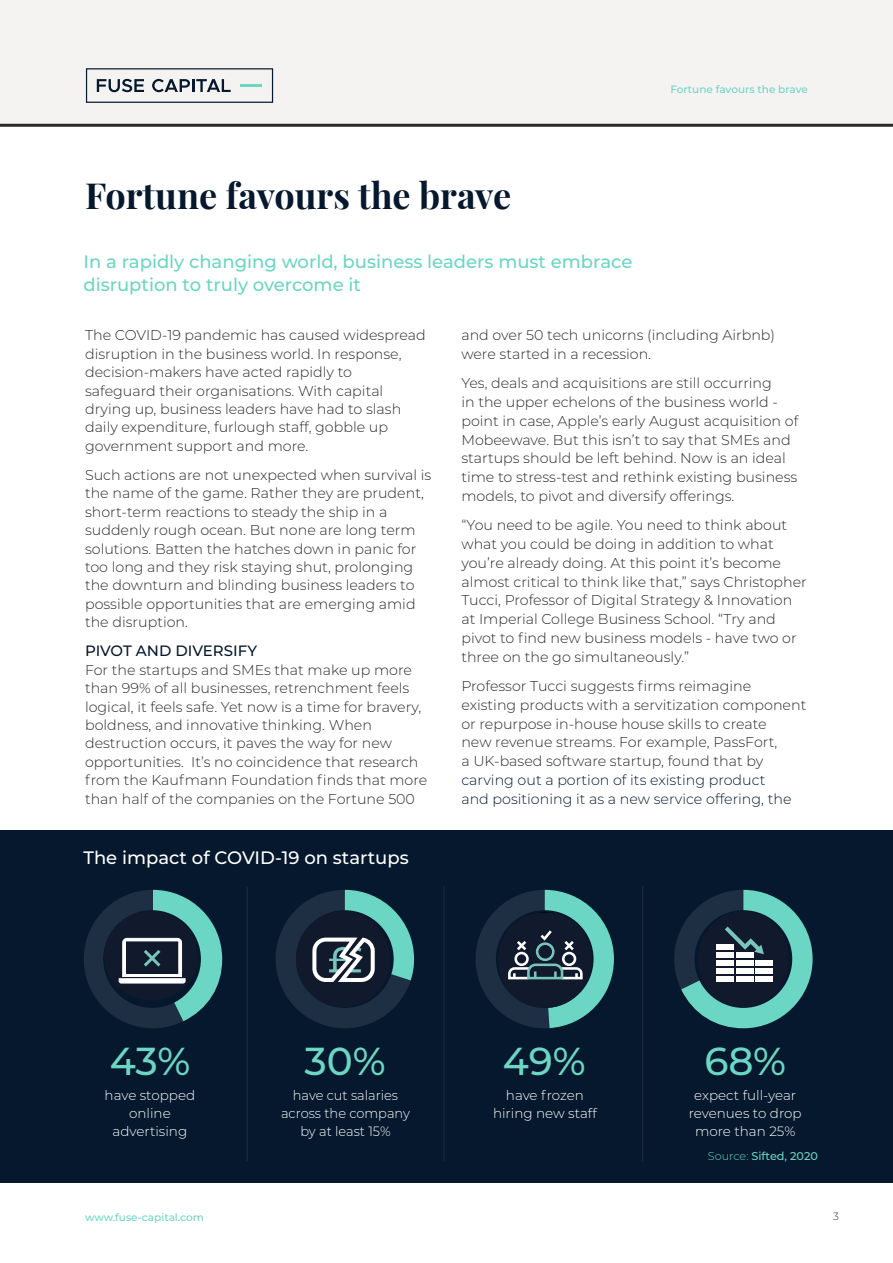
<style>
.page{position:relative;width:893px;height:1263px;background:#fff}
.page>*{position:absolute;margin:0;border:0;box-sizing:border-box;transform-origin:0 0}
.t1{font:500 39px "Montserrat";letter-spacing:-.005em;color:#6bd6c3}
.t2{font:700 36px "Playfair Display";color:#05182e}
.t3{font:500 18px/22.5px "Montserrat";color:#6bd6c3}
.t4{font:500 18px "Montserrat";color:#fff}
.t5{font:500 15px "Montserrat";color:#05182e}
.t6{font:300 14.25px/18.5px "Montserrat";color:#292929}
.t7{font:300 14.25px/18.8px "Montserrat";color:#05182e}
.t8{font:300 13.5px/18px "Montserrat";color:#fff;text-align:center}
.t9{font:300 13.5px/18px "Montserrat";color:#fff;text-align:center;scale:.96 1}
.t10{font:500 11.25px "Montserrat";color:#6bd6c3}
.t11{font:500 10.5px "Montserrat";color:#6bd6c3}
.t12{font:300 10.5px "Montserrat";color:#292929}
.s1{font-weight:300}
</style>
<div class="page">
<div style="left:0;top:0;width:893px;height:124px;background:#f4f3f2"></div>
<div style="left:86px;top:68px;width:187px;height:35px;border:1px solid #05182e"></div>
<svg style="left:97px;top:79px;width:47px;height:13px"></svg>
<svg style="left:152px;top:79px;width:79px;height:13px"></svg>
<hr style="left:240px;top:84px;width:22px;height:2px;background:#6bd6c3">
<hr style="left:0;top:124px;width:893px;height:3px;background:#292929">
<div style="left:0;top:830px;width:893px;height:353px;background:#05182e"></div>
<svg style="left:84px;top:890px;width:138px;height:138px"></svg>
<svg style="left:276px;top:890px;width:138px;height:138px"></svg>
<svg style="left:475px;top:890px;width:139px;height:138px"></svg>
<svg style="left:674px;top:890px;width:139px;height:138px"></svg>
<hr style="left:247px;top:886px;width:1px;height:275px;background:#1e2f43">
<hr style="left:444px;top:886px;width:1px;height:275px;background:#1e2f43">
<hr style="left:642px;top:886px;width:1px;height:275px;background:#1e2f43">
<h2 class="t2" style="left:85px;top:167px;width:428px">Fortune favours the brave</h2>
<p class="t3" style="left:83px;top:250px;width:550px">In a rapidly changing world, business leaders must embrace disruption to truly overcome it</p>
<p class="t11" style="left:670px;top:82px;width:139px">Fortune favours the brave</p>
<p class="t6" style="left:85px;top:326px;width:342px">The COVID-19 pandemic has caused widespread disruption in the business world. In response, decision-makers have acted rapidly to safeguard their organisations. With capital drying up, business leaders have had to slash daily expenditure, furlough staff, gobble up government support and more.</p>
<p class="t6" style="left:85px;top:465px;width:348px">Such actions are not unexpected when survival is the name of the game. Rather they are prudent, short-term reactions to steady the ship in a suddenly rough ocean. But none are long term solutions. Batten the hatches down in panic for too long and they risk staying shut, prolonging the downturn and blinding business leaders to possible opportunities that are emerging amid the disruption.</p>
<p class="t5" style="left:85px;top:640px;width:173px">PIVOT AND DIVERSIFY</p>
<p class="t6" style="left:85px;top:660px;width:344px">For the startups and SMEs that make up more than 99% of all businesses, retrenchment feels logical, it feels safe. Yet now is a time for bravery, boldness, and innovative thinking. When destruction occurs, it paves the way for new opportunities. It’s no coincidence that research from the Kaufmann Foundation finds that more than half of the companies on the Fortune 500</p>
<p class="t4" style="left:83px;top:845px;width:327px">The impact of COVID-19 on startups</p>
<p class="t6" style="left:461px;top:325px;width:315px">and over 50 tech unicorns (including Airbnb) were started in a recession.</p>
<p class="t6" style="left:461px;top:374px;width:338px">Yes, deals and acquisitions are still occurring<br>in the upper echelons of the business world - point in case, Apple’s early August acquisition of Mobeewave. But this isn’t to say that SMEs and startups should be left behind. Now is an ideal time to stress-test and rethink existing business models, to pivot and diversify offerings.</p>
<p class="t6" style="left:461px;top:515px;width:347px">“You need to be agile. You need to think about what you could be doing in addition to what you’re already doing. At this point it’s become almost critical to think like that,” says Christopher Tucci, Professor of Digital Strategy &amp; Innovation at Imperial College Business School. “Try and pivot to find new business models - have two or three on the go simultaneously.”</p>
<p class="t6" style="left:461px;top:676px;width:346px">Professor Tucci suggests firms reimagine existing products with a servitization component or repurpose in-house house skills to create<br>new revenue streams. For example, PassFort,<br>a UK-based software startup, found that by</p>
<p class="t7" style="left:461px;top:770px;width:332px">carving out a portion of its existing product and positioning it as a new service offering, the</p>
<h1 class="t1" style="left:110px;top:1033px;width:82px">43%</h1>
<p class="t8" style="left:105px;top:1085px;width:92px">have stopped online advertising</p>
<h1 class="t1" style="left:304px;top:1033px;width:83px">30%</h1>
<p class="t9" style="left:281px;top:1085px;width:136px">have cut salaries across the company by at least 15%</p>
<h1 class="t1" style="left:503px;top:1033px;width:84px">49%</h1>
<p class="t8" style="left:493px;top:1085px;width:105px">have frozen hiring new staff</p>
<h1 class="t1" style="left:704px;top:1033px;width:83px">68%</h1>
<p class="t8" style="left:689px;top:1085px;width:114px">expect full-year revenues to drop more than 25%</p>
<p class="t10" style="left:708px;top:1148px;width:112px"><span class="s1">Source:</span> Sifted, 2020</p>
<p class="t11" style="left:85px;top:1210px;width:120px">www.fuse-capital.com</p>
<p class="t12" style="left:833px;top:1209px;width:7px">3</p>
</div>
